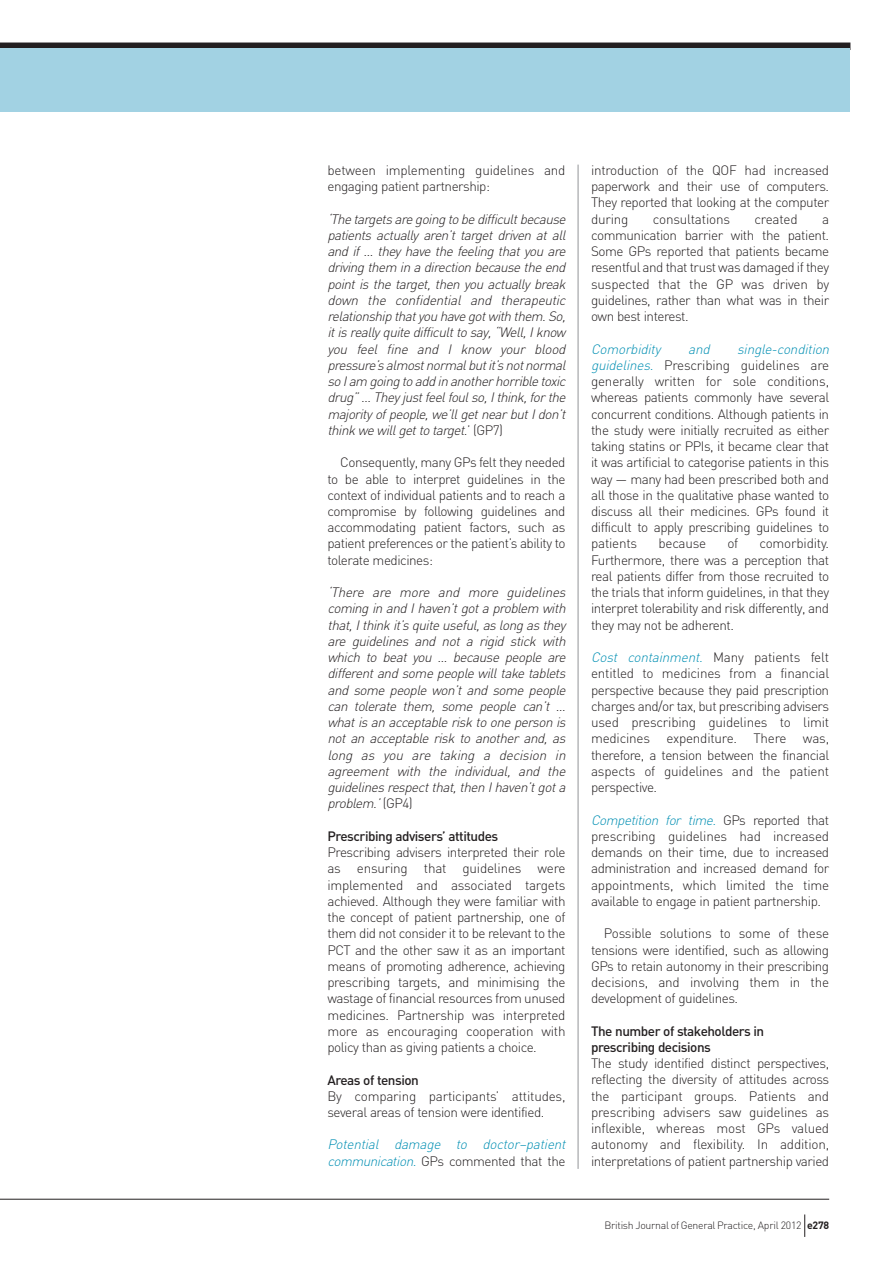
<style>
.page{position:relative;width:893px;height:1263px;background:#fff}
.page>*{position:absolute;margin:0;border:0;box-sizing:border-box;transform-origin:0 0}
.t1{font:300 13.5px/16.2px "DIN";letter-spacing:-.035em;color:#231f20;text-align:justify}
.t2{font:italic 300 13.5px/16.2px "DIN";letter-spacing:-.04em;color:#231f20;text-align:justify}
.t3{font:500 13.5px/16.2px "DIN";letter-spacing:-.035em;color:#231f20}
.t4{font:300 13.5px/16.2px "DIN";letter-spacing:-.015em;color:#231f20}
.t5{font:italic 300 13.5px/16.2px "DIN";color:#008fb3}
.t6{font:300 10.5px "DIN";letter-spacing:-.025em;color:#231f20}
.s1{font-style:normal}
.s2{font-style:normal;color:#231f20}
.s3{font-style:italic;color:#008fb3}
.s4{font-weight:700}
</style>
<div class="page">
<hr style="left:578px;top:165px;width:1px;height:1004px;background:#939598">
<div style="left:0;top:43px;width:850px;height:7px;background:#231f20"></div>
<hr style="left:0;top:1199px;width:829px;height:1px;background:#231f20">
<svg style="left:804px;top:1214px;width:1px;height:23px"></svg>
<div style="left:0;top:48px;width:850px;height:64px;background:#a2d2e3"></div>
<p class="t4" style="left:327px;top:162px;width:240px">between implementing guidelines and engaging patient partnership:</p>
<p class="t2" style="left:327px;top:211px;width:242px">‘The targets are going to be difficult because patients actually aren’t target driven at all and if … they have the feeling that you are driving them in a direction because the end point is the target, then you actually break down the confidential and therapeutic relationship that you have got with them. So, it is really quite difficult to say, “Well, I know you feel fine and I know your blood pressure’s almost normal but it’s not normal so I am going to add in another horrible toxic drug” … They just feel foul so, I think, for the majority of people, we’ll get near but I don’t think we will get to target.<span class="s1">’ ( G P 7 )</span></p>
<p class="t1" style="left:327px;top:454px;width:240px;text-indent:13px">Consequently, many GPs felt they needed to be able to interpret guidelines in the context of individual patients and to reach a compromise by following guidelines and accommodating patient factors, such as patient preferences or the patient’s ability to tolerate medicines:</p>
<p class="t2" style="left:327px;top:584px;width:242px;text-align:left">‘There are more and more guidelines coming in and I haven’t got a problem with that, I think it’s quite useful, as long as they are guidelines and not a rigid stick with which to beat you … because people are different and some people will take tablets and some people won’t and some people can tolerate them, some people can’t … what is an acceptable risk to one person is not an acceptable risk to another and, as long as you are taking a decision in agreement with the individual, and the guidelines respect that, then I haven’t got a problem.’ <span class="s1">( G P4)</span></p>
<p class="t3" style="left:327px;top:828px;width:172px">Prescribing advisers’ attitudes</p>
<p class="t1" style="left:327px;top:844px;width:240px">Prescribing advisers interpreted their role as ensuring that guidelines were implemented and associated targets achieved. Although they were familiar with the concept of patient partnership, one of them did not consider it to be relevant to the PCT and the other saw it as an important means of promoting adherence, achieving prescribing targets, and minimising the wastage of financial resources from unused medicines. Partnership was interpreted more as encouraging cooperation with policy than as giving patients a choice.</p>
<p class="t3" style="left:327px;top:1072px;width:93px">Areas of tension</p>
<p class="t1" style="left:327px;top:1088px;width:240px">By comparing participants’ attitudes, several areas of tension were identified.</p>
<p class="t5" style="left:327px;top:1137px;width:242px">Potential damage to doctor–patient communication. <span class="s2">GPs commented that the</span></p>
<p class="t1" style="left:591px;top:162px;width:240px">introduction of the QOF had increased paperwork and their use of computers.<br>They reported that looking at the computer during</p>
<p class="t4" style="left:653px;top:211px;width:79px">consultations</p>
<p class="t4" style="left:754px;top:211px;width:45px">created</p>
<p class="t1" style="left:591px;top:211px;width:240px;text-indent:231px">a communication barrier with the patient.<br>Some GPs reported that patients became resentful and that trust was damaged if they suspected that the GP was driven by guidelines, rather than what was in their own best interest.</p>
<p class="t5" style="left:591px;top:341px;width:71px">Comorbidity</p>
<p class="t5" style="left:688px;top:341px;width:26px">and</p>
<p class="t1" style="left:591px;top:341px;width:242px;text-align:left;text-indent:146px"><span class="s3">single-condition guidelines.</span> Prescribing guidelines are generally written for sole conditions, whereas patients commonly have several concurrent conditions. Although patients in the study were initially recruited as either taking statins or PPIs, it became clear that it was artificial to categorise patients in this way — many had been prescribed both and all those in the qualitative phase wanted to discuss all their medicines. GPs found it difficult to apply prescribing guidelines to patients</p>
<p class="t1" style="left:591px;top:536px;width:240px;text-indent:168px">comorbidity.<br>Furthermore, there was a perception that real patients differ from those recruited to the trials that inform guidelines, in that they interpret tolerability and risk differently, and they may not be adherent.</p>
<p class="t1" style="left:591px;top:649px;width:240px"><span class="s3">Cost containment.</span> Many patients felt entitled to medicines from a financial perspective because they paid prescription charges and/or tax, but prescribing advisers used prescribing guidelines to limit medicines expenditure. There was, therefore, a tension between the financial aspects of guidelines and the patient perspective.</p>
<p class="t1" style="left:591px;top:812px;width:240px"><span class="s3">Competition for time.</span> GPs reported that prescribing guidelines had increased demands on their time, due to increased administration and increased demand for appointments, which limited the time available to engage in patient partnership.</p>
<p class="t1" style="left:591px;top:925px;width:240px;text-indent:13px">Possible solutions to some of these tensions were identified, such as allowing GPs to retain autonomy in their prescribing decisions, and involving them in the development of guidelines.</p>
<p class="t3" style="left:591px;top:1023px;width:175px">The number of stakeholders in prescribing decisions</p>
<p class="t1" style="left:591px;top:1055px;width:240px">The study identified distinct perspectives, reflecting the diversity of attitudes across the participant groups. Patients and prescribing advisers saw guidelines as inflexible, whereas most GPs valued autonomy and flexibility. In addition, interpretations of patient partnership varied</p>
<p class="t4" style="left:658px;top:536px;width:49px">because</p>
<p class="t1" style="left:727px;top:536px;width:13px">of</p>
<p class="t6" style="left:604px;top:1219px;width:226px">British Journal of General Practice, April 2012 <span class="s4">e278</span></p>
</div>
